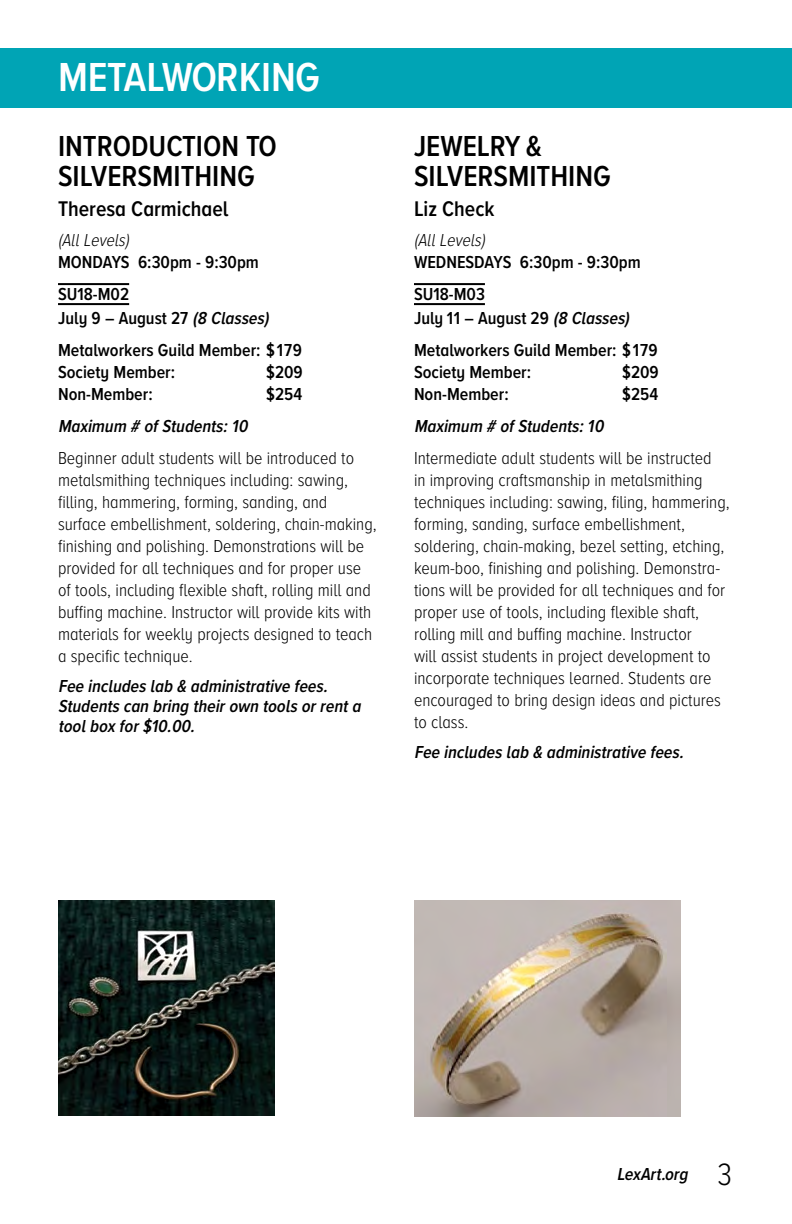
<style>
.page{position:relative;width:792px;height:1224px;background:#fff}
.page>*{position:absolute;margin:0;border:0;box-sizing:border-box;transform-origin:0 0}
.t1{font:600 42px "Proxima Nova A Cond";letter-spacing:-.02em;color:#fff}
.t2{font:600 30px/30px "Proxima Nova A Cond";color:#000}
.t3{font:600 22px "Proxima Nova A Cond";color:#000}
.t4{font:300 18px/22px "Proxima Nova A Cond";color:#000}
.t5{font:600 18px/32px "Proxima Nova A Cond";color:#000}
.t6{font:italic 600 18px/20px "Proxima Nova A Cond";color:#000}
.t7{font:italic 300 18px "Proxima Nova A Cond";color:#000}
.s1{font-style:italic}
.s2{font-weight:300;font-style:normal;font-size:32px}
</style>
<div class="page">
<div style="left:0;top:48px;width:792px;height:60px;background:#00a4b5"></div>
<hr style="left:414px;top:283px;width:71px;height:2px;background:#000">
<hr style="left:414px;top:303px;width:71px;height:2px;background:#000">
<hr style="left:58px;top:283px;width:71px;height:2px;background:#000">
<hr style="left:58px;top:303px;width:71px;height:2px;background:#000">
<img style="left:58px;top:900px;width:217px;height:216px">
<img style="left:414px;top:900px;width:267px;height:216px">
<h1 class="t1" style="left:58px;top:46px;width:263px">METALWORKING</h1>
<h2 class="t2" style="left:58px;top:130px;width:218px">INTRODUCTION TO<br>SILVERSMITHING</h2>
<p class="t3" style="left:58px;top:193px;width:172px">Theresa Carmichael</p>
<p class="t7" style="left:58px;top:227px;width:77px">(AllLevels)</p>
<p class="t5" style="left:58px;top:246px;width:202px">MONDAYS 6:30pm - 9:30pm<br>SU18-M02</p>
<p class="t5" style="left:58px;top:302px;width:245px">July 9 – August 27 <span class="s1">(8 Classes)<br></span>Metalworkers Guild Member: $179</p>
<p class="t5" style="left:58px;top:356px;width:119px">Society Member:</p>
<p class="t5" style="left:266px;top:356px;width:38px">$209</p>
<p class="t5" style="left:58px;top:378px;width:96px">Non-Member:</p>
<p class="t5" style="left:266px;top:378px;width:37px">$254</p>
<p class="t6" style="left:58px;top:416px;width:195px">Maximum # ofStudents:10</p>
<p class="t4" style="left:58px;top:446px;width:320px">Beginner adult students will be introduced to metalsmithing techniques including: sawing, filling, hammering, forming, sanding, and surface embellishment, soldering, chain-making, finishing and polishing. Demonstrations will be provided for all techniques and for proper use of tools, including flexible shaft, rolling mill and buffing machine. Instructor will provide kits with materials for weekly projects designed to teach a specific technique.</p>
<p class="t6" style="left:58px;top:676px;width:309px">Fee includeslab &amp; administrative fees.<br>Studentscan bring theirown toolsorrenta toolboxfor$10.00.</p>
<h2 class="t2" style="left:414px;top:130px;width:198px">JEWELRY &amp;<br>SILVERSMITHING</h2>
<p class="t3" style="left:414px;top:193px;width:82px">Liz Check</p>
<p class="t7" style="left:414px;top:227px;width:77px">(AllLevels)</p>
<p class="t5" style="left:414px;top:246px;width:228px">WEDNESDAYS 6:30pm - 9:30pm<br>SU18-M03</p>
<p class="t5" style="left:414px;top:302px;width:245px">July 11 – August 29 <span class="s1">(8 Classes)<br></span>Metalworkers Guild Member: $179</p>
<p class="t5" style="left:414px;top:356px;width:119px">Society Member:</p>
<p class="t5" style="left:622px;top:356px;width:38px">$209</p>
<p class="t5" style="left:414px;top:378px;width:96px">Non-Member:</p>
<p class="t5" style="left:622px;top:378px;width:37px">$254</p>
<p class="t6" style="left:414px;top:416px;width:195px">Maximum # ofStudents:10</p>
<p class="t4" style="left:414px;top:446px;width:317px">Intermediate adult students will be instructed<br>in improving craftsmanship in metalsmithing techniques including: sawing, filing, hammering, forming, sanding, surface embellishment, soldering, chain-making, bezel setting, etching, keum-boo, finishing and polishing. Demonstra&shy;tions will be provided for all techniques and for proper use of tools, including flexible shaft, rolling mill and buffing machine. Instructor<br>will assist students in project development to incorporate techniques learned. Students are encouraged to bring design ideas and pictures to class.</p>
<p class="t6" style="left:414px;top:742px;width:275px">Fee includeslab &amp; administrative fees.</p>
<p class="t6" style="left:617px;top:1164px;width:116px">LexArt.org <span class="s2">3</span></p>
</div>
